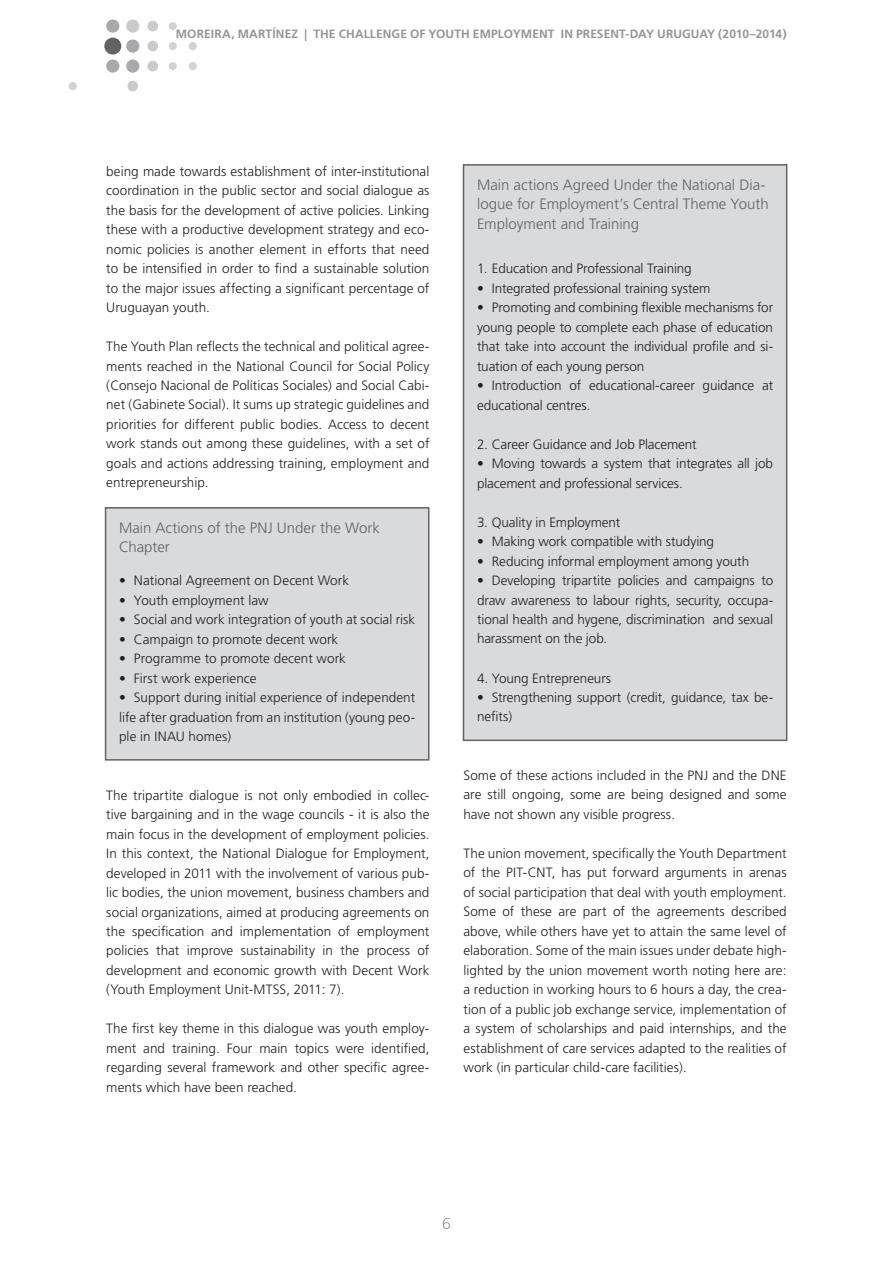
<style>
.page{position:relative;width:893px;height:1263px;background:#fff}
.page>*{position:absolute;margin:0;border:0;box-sizing:border-box;transform-origin:0 0}
.t1{font:300 15.75px "Frutiger";color:#939598}
.t2{font:300 15px/19.5px "Frutiger";color:#636366}
.t3{font:300 13.5px/19.5px "Frutiger";letter-spacing:-.005em;color:#231f20;text-align:justify}
.t4{font:700 12px "Frutiger";letter-spacing:.01em;color:#939598}
</style>
<div class="page">
<div style="left:104px;top:38px;width:17px;height:17px;background:#636366;border-radius:50%"></div>
<div style="left:69px;top:82px;width:8px;height:8px;background:#d1d2d4;border-radius:50%"></div>
<div style="left:127px;top:81px;width:11px;height:10px;background:#c9cacc;border-radius:50%"></div>
<div style="left:169px;top:22px;width:8px;height:8px;background:#d1d2d4;border-radius:50%"></div>
<div style="left:147px;top:21px;width:11px;height:10px;background:#c9cacc;border-radius:50%"></div>
<div style="left:189px;top:42px;width:8px;height:8px;background:#d1d2d4;border-radius:50%"></div>
<div style="left:169px;top:42px;width:8px;height:8px;background:#d1d2d4;border-radius:50%"></div>
<div style="left:147px;top:41px;width:11px;height:10px;background:#c9cacc;border-radius:50%"></div>
<div style="left:189px;top:62px;width:8px;height:8px;background:#d1d2d4;border-radius:50%"></div>
<div style="left:169px;top:62px;width:8px;height:8px;background:#d1d2d4;border-radius:50%"></div>
<div style="left:147px;top:61px;width:11px;height:10px;background:#c9cacc;border-radius:50%"></div>
<div style="left:126px;top:20px;width:13px;height:13px;background:#c9cacc;border-radius:50%"></div>
<div style="left:106px;top:20px;width:13px;height:13px;background:#a8a9ad;border-radius:50%"></div>
<div style="left:126px;top:39px;width:13px;height:14px;background:#a8a9ad;border-radius:50%"></div>
<div style="left:126px;top:59px;width:13px;height:14px;background:#a8a9ad;border-radius:50%"></div>
<div style="left:106px;top:59px;width:13px;height:14px;background:#a8a9ad;border-radius:50%"></div>
<div style="left:106px;top:508px;width:323px;height:252px;background:#d9dadc"></div>
<div style="left:105px;top:507px;width:324px;height:253px;border:2px solid #636366"></div>
<div style="left:463px;top:165px;width:324px;height:575px;background:#d9dadc"></div>
<div style="left:463px;top:164px;width:324px;height:577px;border:2px solid #636366"></div>
<p class="t4" style="left:176px;top:27px;width:612px">MOREIRA, MARTÍNEZ | THE CHALLENGE OF YOUTH EMPLOYM ENT IN PRESENT-DAY U RUGUAY (2010–2014)</p>
<p class="t3" style="left:106px;top:161px;width:325px">being made towards establishment of inter-institutional coordination in the public sector and social dialogue as the basis for the development of active policies. Linking these with a productive development strategy and eco&shy;nomic policies is another element in efforts that need to be intensified in order to find a sustainable solution to the major issues affecting a significant percentage of Uruguayan youth.</p>
<p class="t3" style="left:106px;top:337px;width:325px">The Youth Plan reflects the technical and political agree&shy;ments reached in the National Council for Social Policy (Consejo Nacional de Políticas Sociales) and Social Cabi&shy;net (Gabinete Social). It sums up strategic guidelines and priorities for different public bodies. Access to decent work stands out among these guidelines, with a set of goals and actions addressing training, employment and entrepreneurship.</p>
<p class="t2" style="left:119px;top:518px;width:262px">Main Actions of the PNJ Under the Work<br>Chapter</p>
<p class="t3" style="left:119px;top:571px;width:232px">• National Agreement on Decent Work</p>
<p class="t3" style="left:119px;top:590px;width:151px">• Youth employment law</p>
<p class="t3" style="left:119px;top:610px;width:298px">• Social and work integration of youth at social risk</p>
<p class="t3" style="left:119px;top:629px;width:221px">• Campaign to promote decent work</p>
<p class="t3" style="left:119px;top:649px;width:228px">• Programme to promote decent work</p>
<p class="t3" style="left:119px;top:668px;width:139px">• First work experience</p>
<p class="t3" style="left:119px;top:688px;width:298px">• Support during initial experience of independent life after graduation from an institution (young peo&shy;ple in INAU homes)</p>
<p class="t3" style="left:106px;top:785px;width:325px">The tripartite dialogue is not only embodied in collec&shy;tive bargaining and in the wage councils - it is also the main focus in the development of employment policies.<br>In this context, the National Dialogue for Employment, developed in 2011 with the involvement of various pub&shy;lic bodies, the union movement, business chambers and social organizations, aimed at producing agreements on the specification and implementation of employment policies that improve sustainability in the process of development and economic growth with Decent Work (Youth Employment Unit-MTSS, 2011: 7).</p>
<p class="t3" style="left:106px;top:1019px;width:325px">The first key theme in this dialogue was youth employ&shy;ment and training. Four main topics were identified, regarding several framework and other specific agree&shy;ments which have been reached.</p>
<p class="t2" style="left:477px;top:175px;width:293px">Main actions Agreed Under the National Dia&shy;logue for Employment’s Central Theme Youth<br>Employment and Training</p>
<p class="t3" style="left:477px;top:259px;width:216px">1. Education and Professional Training</p>
<p class="t3" style="left:477px;top:278px;width:235px">• Integrated professional training system</p>
<p class="t3" style="left:477px;top:298px;width:298px">• Promoting and combining flexible mechanisms for young people to complete each phase of education that take into account the individual profile and si&shy;tuation of each young person</p>
<p class="t3" style="left:477px;top:376px;width:298px">• Introduction of educational-career guidance at educational centres.</p>
<p class="t3" style="left:477px;top:434px;width:221px">2. Career Guidance and Job Placement</p>
<p class="t3" style="left:477px;top:454px;width:298px">• Moving towards a system that integrates all job placement and professional services.</p>
<p class="t3" style="left:477px;top:512px;width:145px">3. Quality in Employment</p>
<p class="t3" style="left:477px;top:532px;width:239px">• Making work compatible with studying</p>
<p class="t3" style="left:477px;top:551px;width:274px">• Reducing informal employment among youth</p>
<p class="t3" style="left:477px;top:571px;width:298px">• Developing tripartite policies and campaigns to draw awareness to labour rights, security, occupa&shy;tional health and hygene, discrimination and sexual harassment on the job.</p>
<p class="t3" style="left:477px;top:668px;width:136px">4. Young Entrepreneurs</p>
<p class="t3" style="left:477px;top:688px;width:298px">• Strengthening support (credit, guidance, tax be&shy;nefits)</p>
<p class="t3" style="left:463px;top:766px;width:325px">Some of these actions included in the PNJ and the DNE are still ongoing, some are being designed and some have not shown any visible progress.</p>
<p class="t3" style="left:463px;top:844px;width:325px">The union movement, specifically the Youth Department of the PIT-CNT, has put forward arguments in arenas of social participation that deal with youth employment.<br>Some of these are part of the agreements described above, while others have yet to attain the same level of elaboration. Some of the main issues under debate high&shy;lighted by the union movement worth noting here are: a reduction in working hours to 6 hours a day, the crea&shy;tion of a public job exchange service, implementation of a system of scholarships and paid internships, and the establishment of care services adapted to the realities of work (in particular child-care facilities).</p>
<p class="t1" style="left:442px;top:1214px;width:10px">6</p>
</div>
